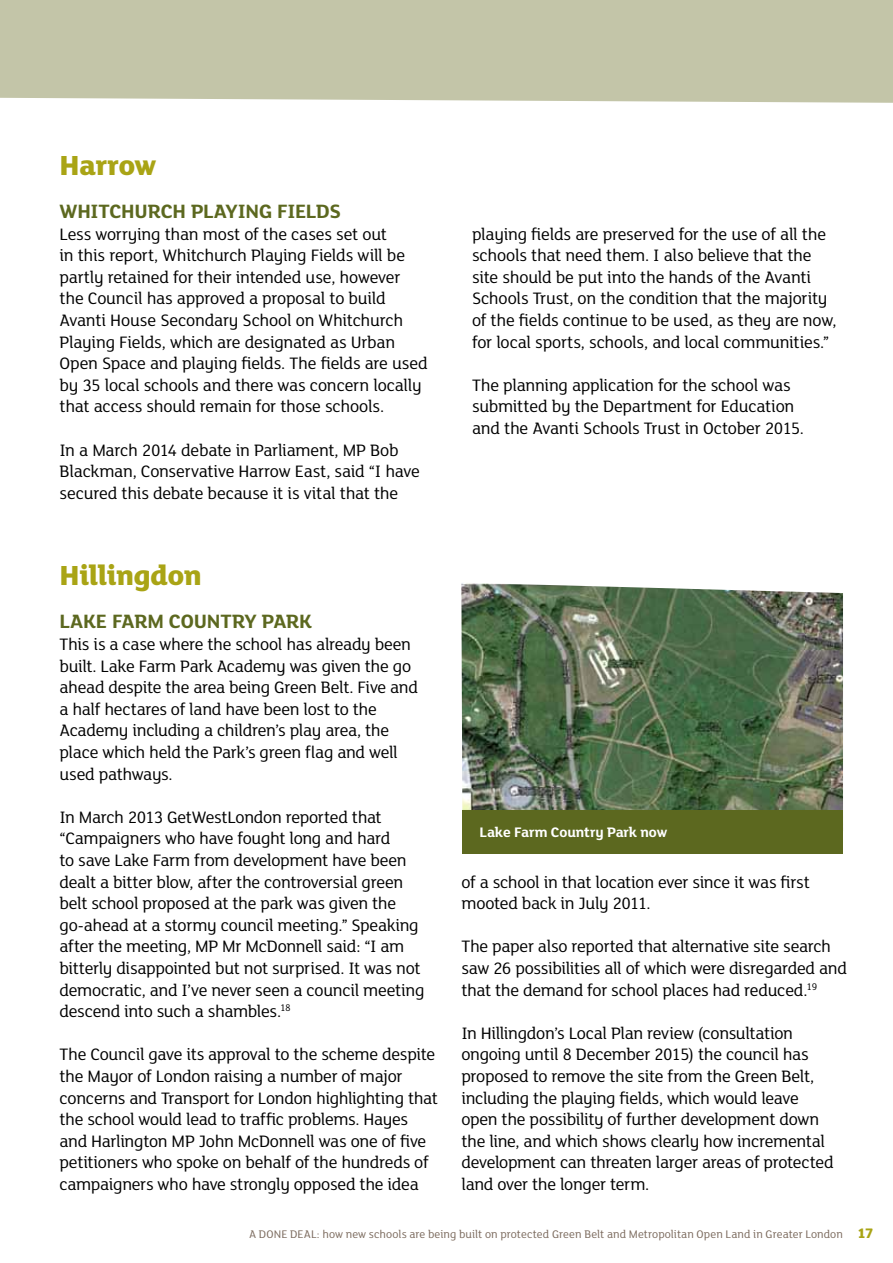
<style>
.page{position:relative;width:893px;height:1263px;background:#fff}
.page>*{position:absolute;margin:0;border:0;box-sizing:border-box;transform-origin:0 0}
.t1{font:800 30px "FS Lola";letter-spacing:-.01em;color:#a9a415}
.t2{font:700 21px "FS Lola";letter-spacing:-.01em;color:#5c681f}
.t3{font:18px/21.6px "FS Lola";letter-spacing:-.02em;color:#000}
.t4{font:700 15px "FS Lola";letter-spacing:-.01em;color:#fff}
.t5{font:12px "FS Lola";letter-spacing:.005em;color:#7b6a5d}
.s1{font-weight:800;font-size:15px;color:#a9a415}
</style>
<div class="page">
<div style="left:0;top:0;width:893px;height:103px;background:#c3c5a8"></div>
<img style="left:461px;top:583px;width:382px;height:227px">
<div style="left:462px;top:810px;width:381px;height:44px;background:#5c681f"></div>
<h1 class="t1" style="left:60px;top:144px;width:98px">Harrow</h1>
<p class="t2" style="left:60px;top:197px;width:191px">WHITCHURCH PLAYING</p>
<p class="t2" style="left:277px;top:197px;width:63px">FIELDS</p>
<p class="t3" style="left:60px;top:222px;width:370px">Less worrying than most of the cases set out<br>in this report, Whitchurch Playing Fields will be partly retained for their intended use, however the Council has approved a proposal to build Avanti House Secondary School on Whitchurch Playing Fields, which are designated as Urban Open Space and playing fields. The fields are used by 35 local schools and there was concern locally that access should remain for those schools.</p>
<p class="t3" style="left:60px;top:438px;width:362px">In a March 2014 debate in Parliament, MP Bob<br>Blackman, Conservative Harrow East, said “I have secured this debate because it is vital that the</p>
<p class="t3" style="left:472px;top:222px;width:366px">playing fields are preserved for the use of all the schools that need them. I also believe that the site should be put into the hands of the Avanti Schools Trust, on the condition that the majority of the fields continue to be used, as they are now, for local sports, schools, and local communities.”</p>
<p class="t3" style="left:472px;top:373px;width:334px">The planning application for the school was submitted by the Department for Education and the Avanti Schools Trust in October 2015.</p>
<h1 class="t1" style="left:60px;top:555px;width:144px">Hillingdon</h1>
<p class="t2" style="left:60px;top:607px;width:24px">LAKE</p>
<p class="t2" style="left:112px;top:607px;width:25px">FARM</p>
<p class="t2" style="left:169px;top:607px;width:26px">COUNTR</p>
<p class="t2" style="left:245px;top:607px;width:43px">Y PARK</p>
<p class="t3" style="left:60px;top:632px;width:360px">This is a case where the school has already been built. Lake Farm Park Academy was given the go ahead despite the area being Green Belt. Five and a half hectares of land have been lost to the Academy including a children’s play area, the place which held the Park’s green flag and well used pathways.</p>
<p class="t3" style="left:60px;top:805px;width:367px">In March 2013 GetWestLondon reported that “Campaigners who have fought long and hard<br>to save Lake Farm from development have been dealt a bitter blow, after the controversial green belt school proposed at the park was given the go-ahead at a stormy council meeting.” Speaking after the meeting, MP Mr McDonnell said: “I am bitterly disappointed but not surprised. It was not democratic, and I’ve never seen a council meeting descend into such a shambles.<sup>18</sup></p>
<p class="t3" style="left:60px;top:1043px;width:380px">The Council gave its approval to the scheme despite the Mayor of London raising a number of major concerns and Transport for London highlighting that the school would lead to traffic problems. Hayes and Harlington MP John McDonnell was one of five petitioners who spoke on behalf of the hundreds of campaigners who have strongly opposed the idea</p>
<p class="t4" style="left:479px;top:821px;width:189px">LAKE FARM COUNTRY PARK NOW</p>
<p class="t3" style="left:461px;top:870px;width:350px">of a school in that location ever since it was first mooted back in July 2011.</p>
<p class="t3" style="left:461px;top:935px;width:387px">The paper also reported that alternative site search saw 26 possibilities all of which were disregarded and that the demand for school places had reduced.<sup>19</sup></p>
<p class="t3" style="left:461px;top:1021px;width:374px">In Hillingdon’s Local Plan review (consultation ongoing until 8 December 2015) the council has proposed to remove the site from the Green Belt, including the playing fields, which would leave open the possibility of further development down the line, and which shows clearly how incremental development can threaten larger areas of protected land over the longer term.</p>
<p class="t5" style="left:249px;top:1226px;width:626px">A Don e Deal : how new schools are being built on protected Green Belt and Metropolitan Open Land in Greater London <span class="s1">17</span></p>
</div>
